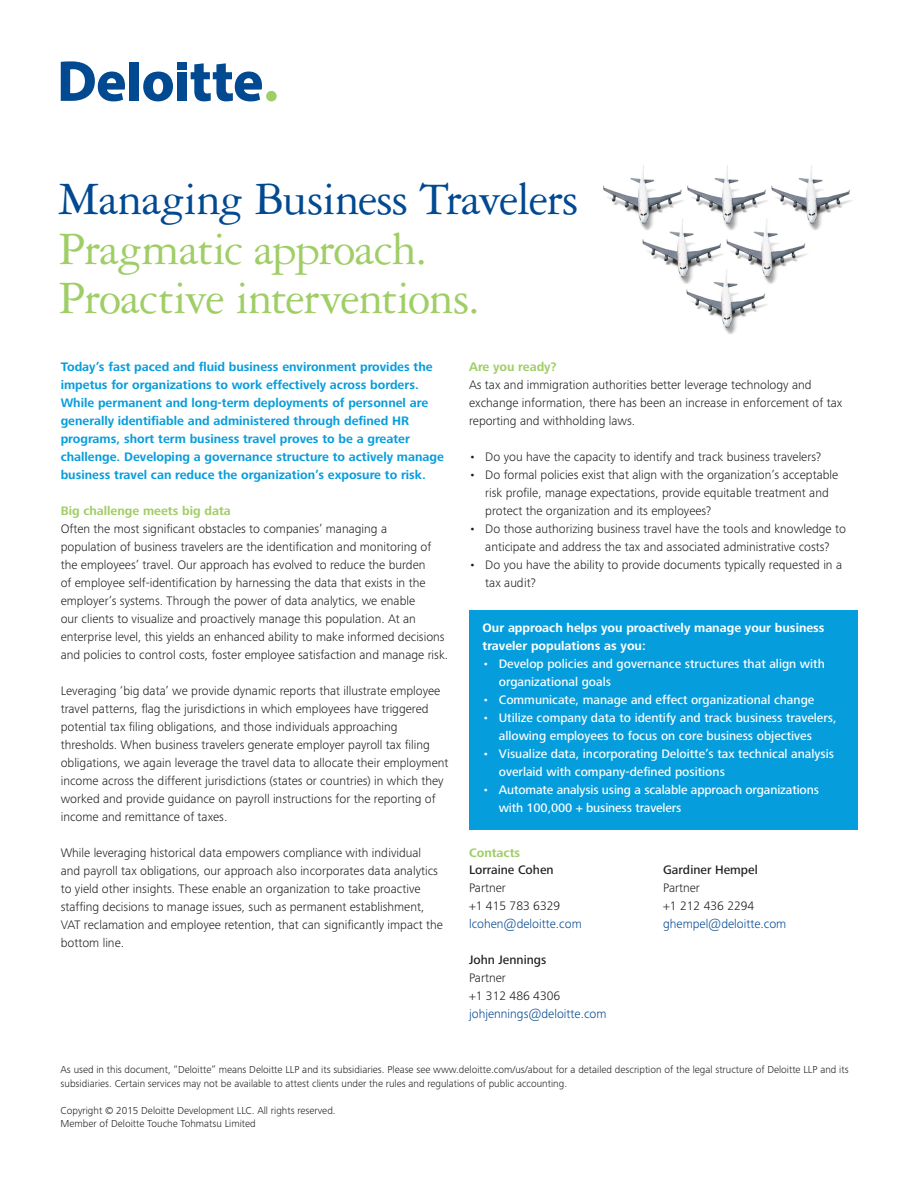
<style>
.page{position:relative;width:918px;height:1188px;background:#fff}
.page>*{position:absolute;margin:0;border:0;box-sizing:border-box;transform-origin:0 0}
.Head_style__Cover_he{font:49.5px/49.5px "Garamond 3 LT Std";letter-spacing:-.025em;color:#9fce66}
.Head_style__Cover_he-2{font:49.5px "Garamond 3 LT Std";letter-spacing:-.025em;color:#014990}
.Body_copy{font:300 12.75px/18px "Frutiger Next Pro";color:#231f20}
.t1{font:500 12.75px/18px "Frutiger Next Pro";color:#fff}
.Subhead_style__B_sub{font:700 12.75px/18px "Frutiger Next Pro";color:#069ddc}
.Body_copy-2{font:300 12.75px/18px "Frutiger Next Pro";color:#014990}
.Subhead_style__B_sub-2{font:700 12.75px/18px "Frutiger Next Pro";color:#fff}
.Subhead_style__C_sub{font:500 12.75px "Frutiger Next Pro";color:#231f20}
.Subhead_style__B_sub-3{font:700 12.75px "Frutiger Next Pro";color:#9fce66}
.Body_copy-3{font:700 12.75px "Frutiger Next Pro";color:#9fce66}
.Caption_style__Capti{font:300 10.5px/13.5px "Frutiger Next Pro";color:#231f20}
.s1{font-weight:300}
.s2{color:#014990}
.s3{color:#231f20}
</style>
<div class="page">
<div style="left:129px;top:62px;width:10px;height:39px;background:#014990"></div>
<svg style="left:143px;top:72px;width:30px;height:29px"></svg>
<div style="left:177px;top:72px;width:10px;height:29px;background:#014990"></div>
<div style="left:177px;top:62px;width:10px;height:7px;background:#014990"></div>
<svg style="left:191px;top:63px;width:71px;height:38px"></svg>
<div style="left:266px;top:91px;width:11px;height:10px;background:#9fce66;border-radius:50%"></div>
<svg style="left:61px;top:61px;width:64px;height:40px"></svg>
<div style="left:469px;top:610px;width:388px;height:220px;background:#069ddc"></div>
<img style="left:603px;top:165px;width:249px;height:169px">
<p class="Head_style__Cover_he-2" style="left:58px;top:173px;width:522px">Managing Business Travelers</p>
<p class="Head_style__Cover_he" style="left:58px;top:224px;width:423px">Pragmatic approach.<br>Proactive interventions.</p>
<p class="Subhead_style__B_sub" style="left:61px;top:358px;width:385px">Today’s fast paced and fluid business environment provides the impetus for organizations to work effectively across borders.<br>While permanent and long-term deployments of personnel are generally identifiable and administered through defined HR programs, short term business travel proves to be a greater challenge. Developing a governance structure to actively manage business travel can reduce the organization’s exposure to risk.</p>
<p class="Subhead_style__B_sub-3" style="left:61px;top:503px;width:172px">Big challenge meets big data</p>
<p class="Body_copy" style="left:61px;top:520px;width:389px">Often the most significant obstacles to companies’ managing a<br>population of business travelers are the identification and monitoring of the employees’ travel. Our approach has evolved to reduce the burden<br>of employee self-identification by harnessing the data that exists in the employer’s systems. Through the power of data analytics, we enable<br>our clients to visualize and proactively manage this population. At an enterprise level, this yields an enhanced ability to make informed decisions and policies to control costs, foster employee satisfaction and manage risk.</p>
<p class="Body_copy" style="left:61px;top:682px;width:389px">Leveraging ‘big data’ we provide dynamic reports that illustrate employee travel patterns, flag the jurisdictions in which employees have triggered potential tax filing obligations, and those individuals approaching thresholds. When business travelers generate employer payroll tax filing obligations, we again leverage the travel data to allocate their employment income across the different jurisdictions (states or countries) in which they worked and provide guidance on payroll instructions for the reporting of income and remittance of taxes.</p>
<p class="Body_copy" style="left:61px;top:844px;width:384px">While leveraging historical data empowers compliance with individual and payroll tax obligations, our approach also incorporates data analytics to yield other insights. These enable an organization to take proactive staffing decisions to manage issues, such as permanent establishment, VAT reclamation and employee retention, that can significantly impact the bottom line.</p>
<p class="Subhead_style__B_sub-3" style="left:469px;top:359px;width:89px">Are you ready?</p>
<p class="Body_copy" style="left:469px;top:376px;width:375px">As tax and immigration authorities better leverage technology and exchange information, there has been an increase in enforcement of tax reporting and withholding laws.</p>
<p class="Body_copy" style="left:469px;top:448px;width:354px">• Do you have the capacity to identify and track business travelers?</p>
<p class="Body_copy" style="left:485px;top:466px;width:354px;text-indent:-16px">• Do formal policies exist that align with the organization’s acceptable risk profile, manage expectations, provide equitable treatment and protect the organization and its employees?</p>
<p class="Body_copy" style="left:469px;top:520px;width:378px;text-align:center">• Do those authorizing business travel have the tools and knowledge to anticipate and address the tax and associated administrative costs?</p>
<p class="Body_copy" style="left:485px;top:556px;width:358px;text-indent:-16px">• Do you have the ability to provide documents typically requested in a tax audit?</p>
<p class="Subhead_style__B_sub-2" style="left:483px;top:619px;width:344px">Our approach helps you proactively manage your business traveler populations as you:</p>
<p class="t1" style="left:499px;top:655px;width:328px;text-indent:-16px"><span class="s1">•</span> Develop policies and governance structures that align with organizational goals</p>
<p class="t1" style="left:483px;top:691px;width:333px"><span class="s1">•</span> Communicate, manage and effect organizational change</p>
<p class="t1" style="left:499px;top:709px;width:340px;text-indent:-16px"><span class="s1">•</span> Utilize company data to identify and track business travelers, allowing employees to focus on core business objectives</p>
<p class="t1" style="left:499px;top:745px;width:337px;text-indent:-16px"><span class="s1">•</span> Visualize data, incorporating Deloitte’s tax technical analysis overlaid with company-defined positions</p>
<p class="t1" style="left:499px;top:781px;width:322px;text-indent:-16px"><span class="s1">•</span> Automate analysis using a scalable approach organizations with 100,000 + business travelers</p>
<p class="Body_copy-3" style="left:469px;top:845px;width:53px">Contacts</p>
<p class="Subhead_style__C_sub" style="left:469px;top:863px;width:86px">Lorraine Cohen</p>
<p class="Body_copy" style="left:469px;top:879px;width:114px">Partner<br>+1 415 783 6329 <span class="s2">lcohen@deloitte.com</span></p>
<p class="Subhead_style__C_sub" style="left:469px;top:953px;width:79px">John Jennings</p>
<p class="Body_copy-2" style="left:469px;top:969px;width:139px"><span class="s3">Partner<br>+1 312 486 4306 </span>johjennings@deloitte.com</p>
<p class="Subhead_style__C_sub" style="left:663px;top:863px;width:96px">Gardiner Hempel</p>
<p class="Body_copy-2" style="left:663px;top:879px;width:125px"><span class="s3">Partner<br>+1 212 436 2294 </span>ghempel@deloitte.com</p>
<p class="Caption_style__Capti" style="left:61px;top:1063px;width:789px">As used in this document, “Deloitte” means Deloitte LLP and its subsidiaries. Please see www.deloitte.com/us/about for a detailed description of the legal structure of Deloitte LLP and its subsidiaries. Certain services may not be available to attest clients under the rules and regulations of public accounting.</p>
<p class="Caption_style__Capti" style="left:61px;top:1104px;width:277px">Copyright © 2015 Deloitte Development LLC. All rights reserved.<br>Member of Deloitte Touche Tohmatsu Limited</p>
</div>
